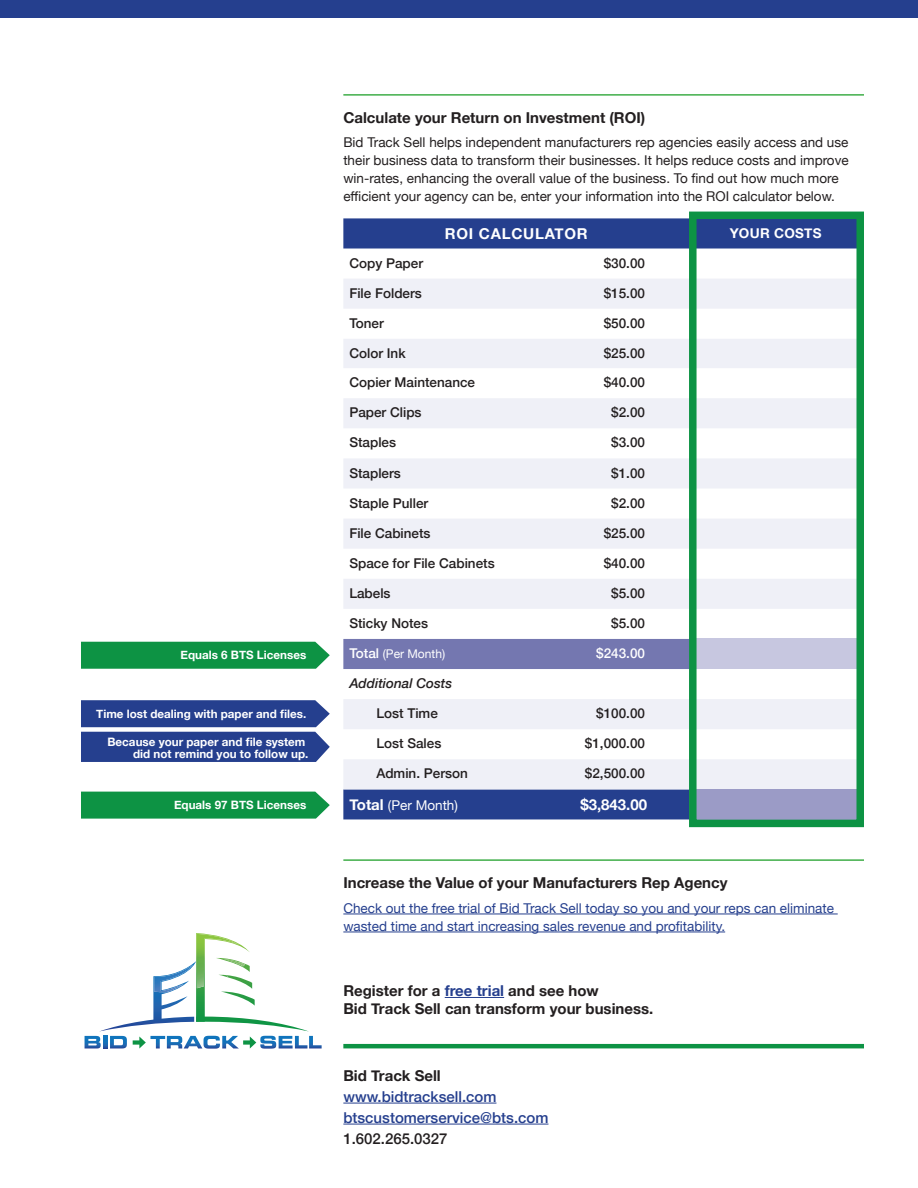
<style>
.page{position:relative;width:918px;height:1188px;background:#fff}
.page>*{position:absolute;margin:0;border:0;box-sizing:border-box;transform-origin:0 0}
.subhead{font:700 15px "Helvetica Neue";color:#231f20}
.pullout{font:700 15px/18px "Helvetica Neue";color:#231f20}
.pullout-2{font:500 15px "Helvetica Neue";color:#253f8e}
.t1{font:700 15px "Helvetica Neue";letter-spacing:.05em;color:#fff}
.pullout-3{font:500 15px "Helvetica Neue";color:#231f20}
.text{font:13.5px/18px "Helvetica Neue";color:#231f20}
.TABLE_TEXT{font:500 13.5px "Helvetica Neue";color:#231f20}
.text-2{font:13.5px/18px "Helvetica Neue";color:#253f8e}
.t2{font:italic 500 13.5px "Helvetica Neue";color:#231f20}
.t3{font:13.5px "Helvetica Neue";color:#fff}
.text-3{font:700 13.5px "Helvetica Neue";letter-spacing:.02em;color:#fff}
.t4{font:500 13.5px "Helvetica Neue";color:#fff}
.t5{font:12px "Helvetica Neue";color:#fff}
.text-4{font:700 11.7px/12px "Helvetica Neue";color:#fff;text-align:right}
.s1{font-weight:500;font-size:13.5px}
.s2{font-weight:700;font-size:15px}
.s3{color:#253f8e}
</style>
<div class="page">
<div style="left:0;top:0;width:918px;height:18px;background:#253f8e"></div>
<hr style="left:343px;top:94px;width:521px;height:2px;background:#40ae49">
<hr style="left:343px;top:1103px;width:153px;height:1px;background:#253f8e">
<hr style="left:343px;top:1124px;width:205px;height:1px;background:#253f8e">
<svg style="left:85px;top:933px;width:237px;height:116px"></svg>
<hr style="left:343px;top:1044px;width:521px;height:4px;background:#0d9344">
<hr style="left:445px;top:997px;width:59px;height:1px;background:#253f8e">
<div style="left:81px;top:642px;width:249px;height:27px;background:#0d9344"></div>
<svg style="left:343px;top:218px;width:512px;height:601px;fill:#253f8e"></svg>
<svg style="left:343px;top:279px;width:512px;height:510px;fill:#f6f7fa"></svg>
<div style="left:343px;top:639px;width:346px;height:30px;background:#7477b0"></div>
<div style="left:689px;top:639px;width:175px;height:30px;background:#c7c7e0"></div>
<div style="left:689px;top:789px;width:175px;height:30px;background:#9b9bc6"></div>
<div style="left:81px;top:792px;width:249px;height:27px;background:#0d9344"></div>
<div style="left:689px;top:212px;width:175px;height:615px;border:8px solid #0d9344"></div>
<svg style="left:81px;top:700px;width:249px;height:62px;background:#3a5299"></svg>
<hr style="left:343px;top:859px;width:521px;height:2px;background:#40ae49">
<hr style="left:343px;top:914px;width:495px;height:1px;background:#253f8e">
<hr style="left:343px;top:932px;width:382px;height:1px;background:#253f8e">
<p class="text-4" style="left:181px;top:649px;width:127px">Equals 6 BTS Licenses</p>
<p class="text-4" style="left:96px;top:708px;width:212px">Time lost dealing with paper and files.</p>
<p class="text-4" style="left:107px;top:736px;width:202px">Because your paper and file system did not remind you to follow up.</p>
<p class="text-4" style="left:174px;top:799px;width:134px">Equals 97 BTS Licenses</p>
<p class="subhead" style="left:343px;top:106px;width:303px">Calculate your Return on Investment (ROI)</p>
<p class="text" style="left:343px;top:134px;width:507px">Bid Track Sell helps independent manufacturers rep agencies easily access and use their business data to transform their businesses. It helps reduce costs and improve win-rates, enhancing the overall value of the business. To find out how much more efficient your agency can be, enter your information into the ROI calculator below.</p>
<p class="t1" style="left:445px;top:222px;width:144px">ROI CALCULATOR</p>
<p class="TABLE_TEXT" style="left:349px;top:252px;width:75px">Copy Paper</p>
<p class="TABLE_TEXT" style="left:604px;top:252px;width:43px">$30.00</p>
<p class="TABLE_TEXT" style="left:349px;top:282px;width:74px">File Folders</p>
<p class="TABLE_TEXT" style="left:604px;top:282px;width:43px">$15.00</p>
<p class="TABLE_TEXT" style="left:349px;top:312px;width:36px">Toner</p>
<p class="TABLE_TEXT" style="left:604px;top:312px;width:43px">$50.00</p>
<p class="TABLE_TEXT" style="left:349px;top:342px;width:58px">Color Ink</p>
<p class="TABLE_TEXT" style="left:604px;top:342px;width:43px">$25.00</p>
<p class="TABLE_TEXT" style="left:349px;top:372px;width:127px">Copier Maintenance</p>
<p class="TABLE_TEXT" style="left:604px;top:372px;width:43px">$40.00</p>
<p class="TABLE_TEXT" style="left:349px;top:402px;width:74px">Paper Clips</p>
<p class="TABLE_TEXT" style="left:611px;top:402px;width:35px">$2.00</p>
<p class="TABLE_TEXT" style="left:349px;top:432px;width:48px">Staples</p>
<p class="TABLE_TEXT" style="left:611px;top:432px;width:35px">$3.00</p>
<p class="TABLE_TEXT" style="left:349px;top:462px;width:53px">Staplers</p>
<p class="TABLE_TEXT" style="left:611px;top:462px;width:35px">$1.00</p>
<p class="TABLE_TEXT" style="left:349px;top:492px;width:81px">Staple Puller</p>
<p class="TABLE_TEXT" style="left:611px;top:492px;width:35px">$2.00</p>
<p class="TABLE_TEXT" style="left:349px;top:522px;width:83px">File Cabinets</p>
<p class="TABLE_TEXT" style="left:604px;top:522px;width:43px">$25.00</p>
<p class="TABLE_TEXT" style="left:349px;top:552px;width:147px">Space for File Cabinets</p>
<p class="TABLE_TEXT" style="left:604px;top:552px;width:43px">$40.00</p>
<p class="TABLE_TEXT" style="left:349px;top:582px;width:43px">Labels</p>
<p class="TABLE_TEXT" style="left:611px;top:582px;width:35px">$5.00</p>
<p class="TABLE_TEXT" style="left:349px;top:612px;width:80px">Sticky Notes</p>
<p class="TABLE_TEXT" style="left:611px;top:612px;width:35px">$5.00</p>
<p class="t5" style="left:349px;top:645px;width:97px"><span class="s1">Total</span> (Per Month)</p>
<p class="t4" style="left:596px;top:642px;width:50px">$243.00</p>
<p class="t2" style="left:349px;top:672px;width:104px">Additional Costs</p>
<p class="TABLE_TEXT" style="left:376px;top:703px;width:63px">Lost Time</p>
<p class="TABLE_TEXT" style="left:596px;top:703px;width:50px">$100.00</p>
<p class="TABLE_TEXT" style="left:376px;top:733px;width:67px">Lost Sales</p>
<p class="TABLE_TEXT" style="left:585px;top:733px;width:62px">$1,000.00</p>
<p class="TABLE_TEXT" style="left:376px;top:763px;width:93px">Admin. Person</p>
<p class="TABLE_TEXT" style="left:585px;top:763px;width:62px">$2,500.00</p>
<p class="t3" style="left:349px;top:795px;width:110px"><span class="s2">Total</span> (Per Month)</p>
<p class="t1" style="left:580px;top:793px;width:68px">$3,843.00</p>
<p class="text-3" style="left:730px;top:223px;width:93px">YOUR COSTS</p>
<p class="subhead" style="left:343px;top:871px;width:386px">Increase the Value of your Manufacturers Rep Agency</p>
<p class="text-2" style="left:343px;top:900px;width:492px">Check out the free trial of Bid Track Sell today so you and your reps can eliminate wasted time and start increasing sales revenue and profitability.</p>
<p class="pullout" style="left:343px;top:982px;width:311px">Register for a <span class="s3">free trial</span> and see how<br>Bid Track Sell can transform your business.</p>
<p class="pullout" style="left:343px;top:1067px;width:99px">Bid Track Sell</p>
<p class="pullout-2" style="left:343px;top:1085px;width:155px">www.bidtracksell.com</p>
<p class="pullout-2" style="left:343px;top:1106px;width:207px">btscustomerservice@bts.com</p>
<p class="pullout-3" style="left:343px;top:1127px;width:106px">1.602.265.0327</p>
</div>
